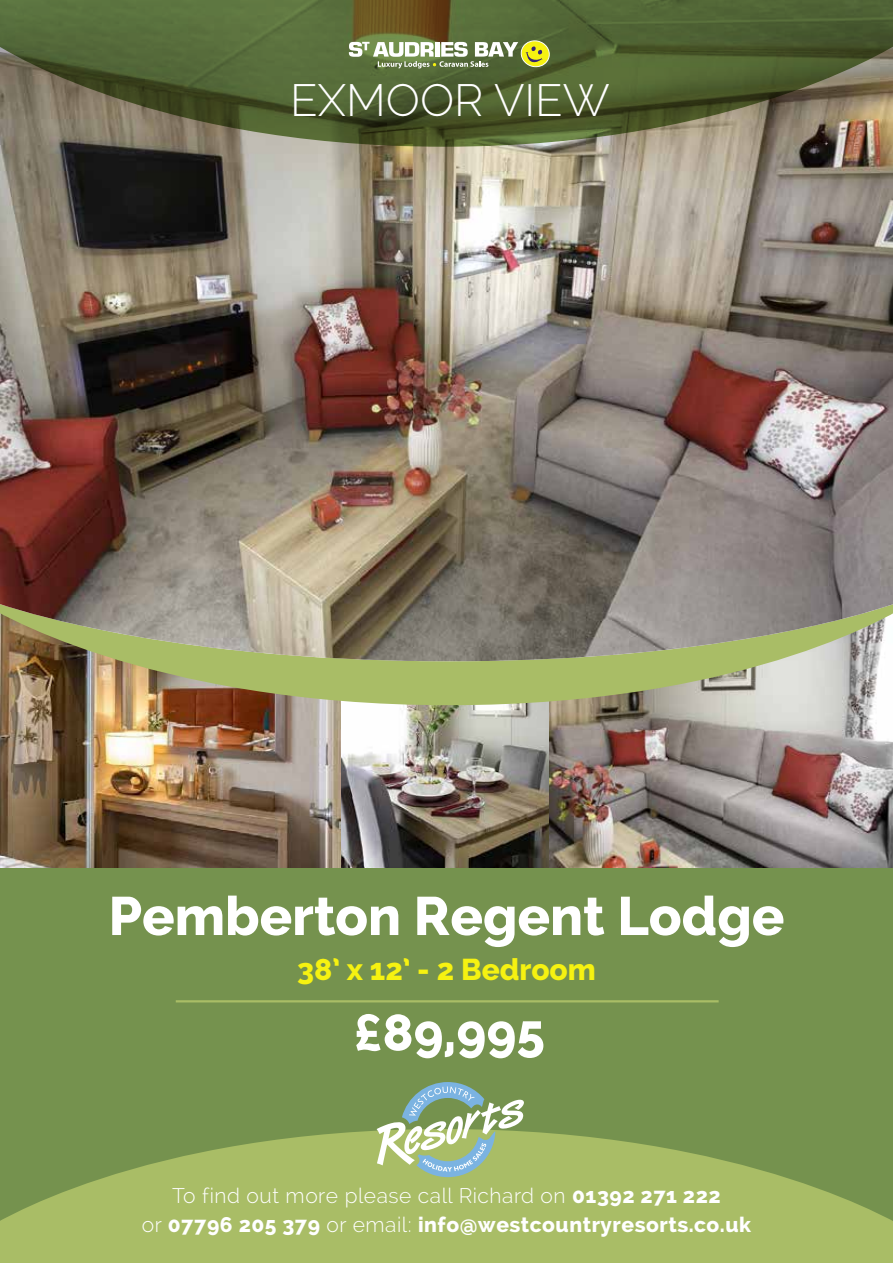
<style>
.page{position:relative;width:893px;height:1263px;background:#fff}
.page>*{position:absolute;margin:0;border:0;box-sizing:border-box;transform-origin:0 0}
.t1{font:800 54px "Raleway";color:#fff}
.t2{font:800 51px "Raleway";color:#fff}
.t3{font:300 45px "Raleway";color:#fff}
.t4{font:800 30px "Raleway";color:#f6f211}
.t5{font:800 21px/28.8px "Raleway";letter-spacing:.025em;color:#fff;text-align:center}
.s1{font-weight:300}
</style>
<div class="page">
<div style="left:0;top:585px;width:893px;height:678px;background:#75924e"></div>
<img style="left:340px;top:705px;width:210px;height:162px">
<img style="left:0;top:705px;width:340px;height:162px">
<img style="left:550px;top:705px;width:343px;height:162px">
<img style="left:0;top:661px;width:893px;height:44px">
<img style="left:0;top:147px;width:893px;height:514px">
<svg style="left:0;top:0;width:893px;height:147px;background:#5e683e"></svg>
<svg style="left:349px;top:40px;width:201px;height:29px"></svg>
<svg style="left:0;top:1129px;width:893px;height:134px;fill:#a9bd66"></svg>
<hr style="left:176px;top:1000px;width:543px;height:2px;background:#a9bd66">
<svg style="left:377px;top:1082px;width:147px;height:95px"></svg>
<h3 class="t3" style="left:290px;top:73px;width:321px">EXMOOR VIEW</h3>
<h1 class="t1" style="left:109px;top:885px;width:677px">Pemberton Regent Lodge</h1>
<h3 class="t4" style="left:297px;top:952px;width:300px">38’ x 12’ - 2 Bedroom</h3>
<h2 class="t2" style="left:354px;top:1003px;width:193px">£89,995</h2>
<p class="t5" style="left:142px;top:1181px;width:611px"><span class="s1">To find out more please call Richard on</span> 01392 271 222<br><span class="s1">or</span> 07796 205 379 <span class="s1">or email:</span> info@westcountryresorts.co.uk</p>
</div>
